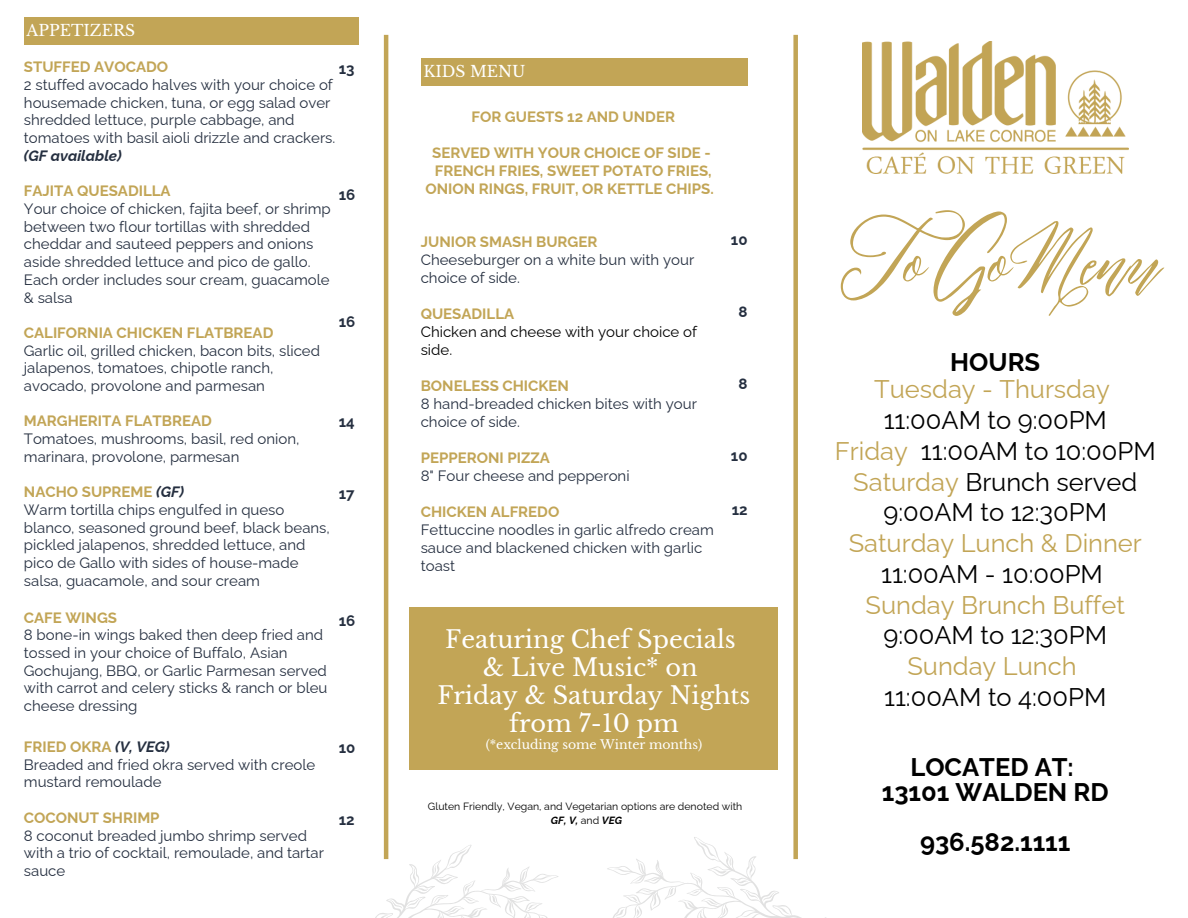
<style>
.page{position:relative;width:1188px;height:918px;background:#fff}
.page>*{position:absolute;margin:0;border:0;box-sizing:border-box;transform-origin:0 0}
.t1{font:68.85px "Maldinascript";color:#c2a556}
.t2{font:25.5px/30.8px "Raleway";color:#000;text-align:center}
.t3{font:700 25.5px/24.8px "Raleway";color:#000;text-align:center}
.t4{font:25.5px/27.8px "Raleway";color:#c2a556;text-align:center}
.t5{font:24px/28.2px "Libre Baskerville";color:#fff;text-align:center}
.t6{font:15.45px "Libre Baskerville";color:#fff}
.t7{font:15px/17.7px "Raleway";color:#252f40}
.t8{font:700 15px/18px "Raleway";color:#c2a556;text-align:center}
.t9{font:15px/18px "Raleway";color:#000}
.t10{font:700 15px "Raleway";color:#252f40}
.t11{font:italic 700 15px "Raleway";color:#252f40}
.t12{font:12.45px "Libre Baskerville";color:#fff}
.t13{font:10.5px "Raleway";color:#000}
.t14{font:italic 700 10.5px "Raleway";color:#000}
.s1{font-weight:700;color:#c2a556}
.s2{font-weight:700;font-style:italic}
.s3{font-weight:400;font-style:normal}
.s4{font-weight:700;color:#000}
.s5{color:#c2a556}
</style>
<div class="page">
<img style="left:863px;top:41px;width:265px;height:133px">
<div style="left:793px;top:35px;width:5px;height:824px;background:#c2a556"></div>
<hr style="left:384px;top:35px;width:4px;height:824px;background:#c2a556">
<div style="left:24px;top:18px;width:334px;height:27px;background:#c2a556"></div>
<div style="left:421px;top:59px;width:327px;height:27px;background:#c2a556"></div>
<div style="left:410px;top:607px;width:368px;height:163px;background:#c2a556"></div>
<svg style="left:607px;top:837px;width:219px;height:81px"></svg>
<svg style="left:375px;top:845px;width:184px;height:73px"></svg>
<p class="t6" style="left:27px;top:21px;width:110px">APPETIZERS</p>
<p class="t8" style="left:24px;top:58px;width:146px">STUFFED AVOCADO</p>
<p class="t7" style="left:24px;top:76px;width:313px">2 stuffed avocado halves with your choice of housemade chicken, tuna, or egg salad over shredded lettuce, purple cabbage, and tomatoes with basil aioli drizzle and crackers.</p>
<p class="t11" style="left:24px;top:147px;width:99px">(GF available)</p>
<p class="t8" style="left:24px;top:182px;width:148px">FAJITA QUESADILLA</p>
<p class="t7" style="left:24px;top:200px;width:308px">Your choice of chicken, fajita beef, or shrimp between two flour tortillas with shredded cheddar and sauteed peppers and onions aside shredded lettuce and pico de gallo.<br>Each order includes sour cream, guacamole &amp; salsa</p>
<p class="t8" style="left:24px;top:324px;width:251px">CALIFORNIA CHICKEN FLATBREAD</p>
<p class="t7" style="left:24px;top:341px;width:298px">Garlic oil, grilled chicken, bacon bits, sliced jalapenos, tomatoes, chipotle ranch, avocado, provolone and parmesan</p>
<p class="t8" style="left:24px;top:412px;width:189px">MARGHERITA FLATBREAD</p>
<p class="t7" style="left:24px;top:430px;width:277px">Tomatoes, mushrooms, basil, red onion, marinara, provolone, parmesan</p>
<p class="t7" style="left:24px;top:483px;width:307px"><span class="s1">NACHO SUPREME</span> <span class="s2">(GF)<br></span>Warm tortilla chips engulfed in queso blanco, seasoned ground beef, black beans, pickled jalapenos, shredded lettuce, and pico de Gallo with sides of house-made salsa, guacamole, and sour cream</p>
<p class="t8" style="left:24px;top:608px;width:95px">CAFE WINGS</p>
<p class="t7" style="left:24px;top:626px;width:305px">8 bone-in wings baked then deep fried and tossed in your choice of Buffalo, Asian Gochujang, BBQ, or Garlic Parmesan served with carrot and celery sticks &amp; ranch or bleu cheese dressing</p>
<p class="t7" style="left:24px;top:738px;width:293px"><span class="s1">FRIED OKRA</span> <span class="s2">(V, VEG)<br></span>Breaded and fried okra served with creole mustard remoulade</p>
<p class="t8" style="left:24px;top:809px;width:137px">COCONUT SHRIMP</p>
<p class="t7" style="left:24px;top:826px;width:302px">8 coconut breaded jumbo shrimp served with a trio of cocktail, remoulade, and tartar sauce</p>
<p class="t10" style="left:339px;top:60px;width:17px">13</p>
<p class="t10" style="left:339px;top:186px;width:18px">16</p>
<p class="t10" style="left:339px;top:313px;width:18px">16</p>
<h6 class="t10" style="left:339px;top:413px;width:17px">14</h6>
<p class="t10" style="left:339px;top:485px;width:17px">17</p>
<p class="t10" style="left:339px;top:612px;width:18px">16</p>
<p class="t10" style="left:339px;top:739px;width:18px">10</p>
<p class="t10" style="left:339px;top:811px;width:17px">12</p>
<p class="t6" style="left:423px;top:62px;width:103px">KIDS MENU</p>
<p class="t8" style="left:471px;top:107px;width:205px">FOR GUESTS 12 AND UNDER</p>
<p class="t8" style="left:426px;top:143px;width:290px">SERVED WITH YOUR CHOICE OF SIDE -<br>FRENCH FRIES, SWEET POTATO FRIES,<br>ONION RINGS, FRUIT, OR KETTLE CHIPS.</p>
<p class="t8" style="left:421px;top:233px;width:178px">JUNIOR SMASH BURGER</p>
<p class="t7" style="left:421px;top:251px;width:275px">Cheeseburger on a white bun with your choice of side.</p>
<p class="t8" style="left:421px;top:305px;width:95px">QUESADILLA</p>
<p class="t9" style="left:421px;top:323px;width:278px">Chicken and cheese with your choice of side.</p>
<p class="t8" style="left:421px;top:377px;width:150px">BONELESS CHICKEN</p>
<p class="t7" style="left:421px;top:395px;width:278px">8 hand-breaded chicken bites with your choice of side.</p>
<p class="t8" style="left:421px;top:449px;width:131px">PEPPERONI PIZZA</p>
<p class="t7" style="left:421px;top:467px;width:210px">8" Four cheese and pepperoni</p>
<p class="t8" style="left:421px;top:503px;width:140px">CHICKEN ALFREDO</p>
<p class="t7" style="left:421px;top:521px;width:295px">Fettuccine noodles in garlic alfredo cream sauce and blackened chicken with garlic toast</p>
<h4 class="t10" style="left:731px;top:231px;width:18px">10</h4>
<p class="t10" style="left:739px;top:303px;width:11px">8</p>
<p class="t10" style="left:739px;top:375px;width:11px">8</p>
<p class="t10" style="left:731px;top:447px;width:18px">10</p>
<p class="t10" style="left:732px;top:501px;width:17px">12</p>
<p class="t5" style="left:437px;top:625px;width:315px">Featuring Chef Specials &amp; Live Music* on<br>Friday &amp; Saturday Nights from 7-10 pm</p>
<p class="t12" style="left:486px;top:737px;width:218px">(*excluding some Winter months)</p>
<h1 class="t13" style="left:428px;top:800px;width:316px">Gluten Friendly, Vegan, and Vegetarian options are denoted with</h1>
<h4 class="t14" style="left:551px;top:814px;width:73px">GF, V, <span class="s3">and</span> VEG</h4>
<p class="t1" style="left:846px;top:222px;width:314px">To Go Menu</p>
<p class="t4" style="left:874px;top:348px;width:237px"><span class="s4">HOURS<br></span>Tuesday - Thursday</p>
<p class="t2" style="left:835px;top:405px;width:322px">11:00AM to 9:00PM<br><span class="s5">Friday</span> 11:00AM to 10:00PM<br><span class="s5">Saturday</span> Brunch served<br>9:00AM to 12:30PM<br><span class="s5">Saturday Lunch &amp; Dinner<br></span>11:00AM - 10:00PM<br><span class="s5">Sunday Brunch Buffet<br></span>9:00AM to 12:30PM<br><span class="s5">Sunday Lunch<br></span>11:00AM to 4:00PM</p>
<p class="t3" style="left:882px;top:755px;width:228px">LOCATED AT:<br>13101 WALDEN RD</p>
<p class="t3" style="left:920px;top:829px;width:152px">936.582.1111</p>
</div>
